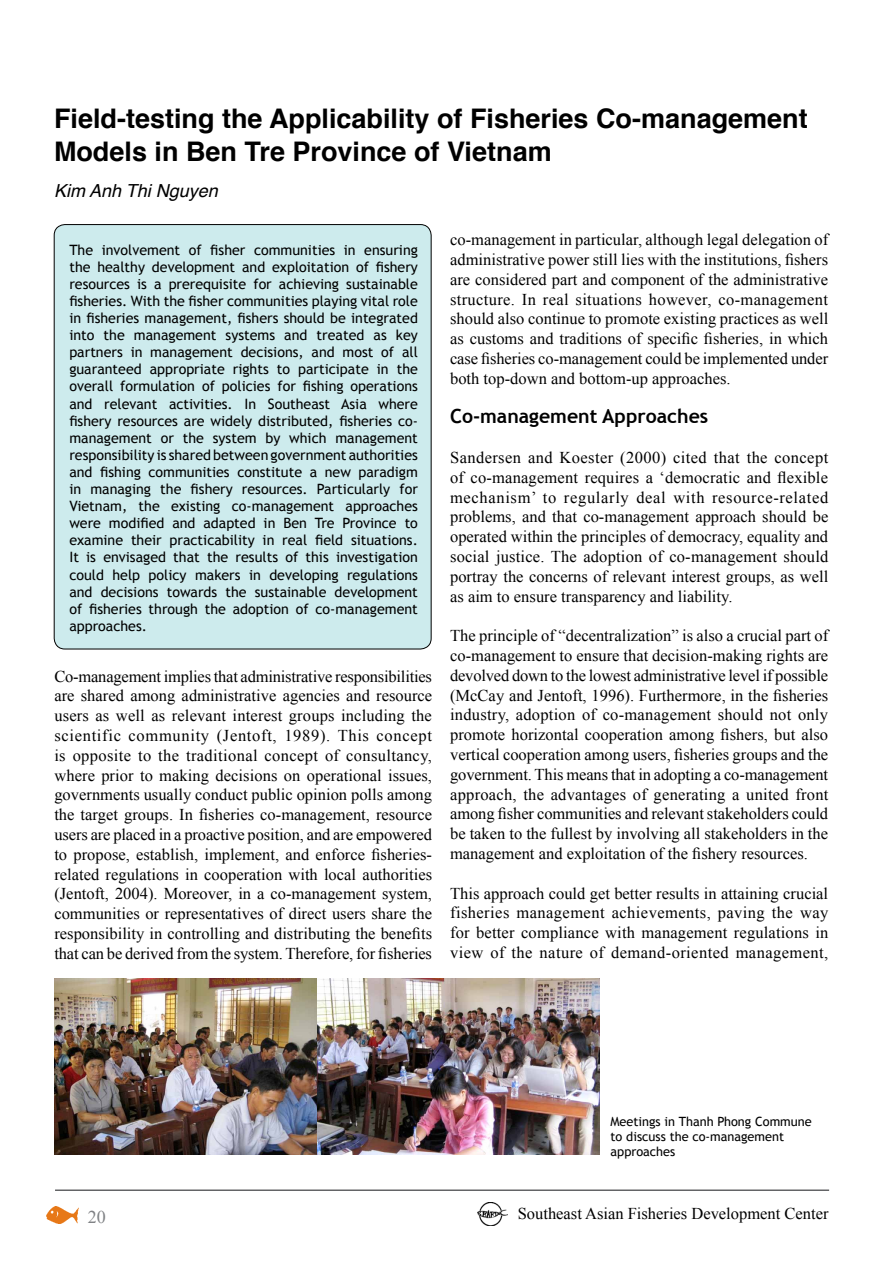
<style>
.page{position:relative;width:893px;height:1263px;background:#fff}
.page>*{position:absolute;margin:0;border:0;box-sizing:border-box;transform-origin:0 0}
.t1{font:700 27px/32.4px "Helvetica";color:#000}
.t2{font:700 19.5px "Trebuchet MS";color:#000}
.t3{font:italic 18px "Helvetica";color:#000}
.t4{font:18px "Times New Roman";color:#808285}
.t5{font:16.5px/19.8px "Times New Roman";color:#000;text-align:justify}
.t6{font:14.25px/17.1px "Trebuchet MS";color:#000;text-align:justify}
.t7{font:12.75px/15.3px "Trebuchet MS";color:#000}
</style>
<div class="page">
<img style="left:47px;top:1207px;width:32px;height:16px">
<img style="left:477px;top:1203px;width:31px;height:22px">
<hr style="left:55px;top:1189px;width:774px;height:2px;background:#636466">
<div style="left:54px;top:225px;width:377px;height:424px;background:#cdebed;border-radius:11px"></div>
<img style="left:54px;top:979px;width:546px;height:176px">
<h1 class="t1" style="left:54px;top:103px;width:755px">Field-testing the Applicability of Fisheries Co-management<br>Models in Ben Tre Province of Vietnam</h1>
<p class="t3" style="left:54px;top:176px;width:165px">Kim Anh Thi Nguyen</p>
<p class="t6" style="left:69px;top:241px;width:350px">The involvement of fisher communities in ensuring the healthy development and exploitation of fishery resources is a prerequisite for achieving sustainable fisheries. With the fisher communities playing vital role in fisheries management, fishers should be integrated into the management systems and treated as key partners in management decisions, and most of all guaranteed appropriate rights to participate in the overall formulation of policies for fishing operations and relevant activities. In Southeast Asia where fishery resources are widely distributed, fisheries co&shy;management or the system by which management responsibility is shared between government authorities and fishing communities constitute a new paradigm in managing the fishery resources. Particularly for Vietnam, the existing co-management approaches were modified and adapted in Ben Tre Province to examine their practicability in real field situations.<br>It is envisaged that the results of this investigation could help policy makers in developing regulations and decisions towards the sustainable development of fisheries through the adoption of co-management approaches.</p>
<p class="t5" style="left:54px;top:666px;width:379px">Co-management implies that administrative responsibilities are shared among administrative agencies and resource users as well as relevant interest groups including the scientific community (Jentoft, 1989). This concept is opposite to the traditional concept of consultancy, where prior to making decisions on operational issues, governments usually conduct public opinion polls among the target groups. In fisheries co-management, resource users are placed in a proactive position, and are empowered to propose, establish, implement, and enforce fisheries&shy;related regulations in cooperation with local authorities (Jentoft, 2004). Moreover, in a co-management system, communities or representatives of direct users share the responsibility in controlling and distributing the benefits that can be derived from the system. Therefore, for fisheries</p>
<p class="t5" style="left:450px;top:229px;width:380px">co-management in particular, although legal delegation of administrative power still lies with the institutions, fishers are considered part and component of the administrative structure. In real situations however, co-management should also continue to promote existing practices as well as customs and traditions of specific fisheries, in which case fisheries co-management could be implemented under both top-down and bottom-up approaches.</p>
<p class="t2" style="left:450px;top:404px;width:260px">Co-management Approaches</p>
<p class="t5" style="left:450px;top:447px;width:380px">Sandersen and Koester (2000) cited that the concept of co-management requires a ‘democratic and flexible mechanism’ to regularly deal with resource-related problems, and that co-management approach should be operated within the principles of democracy, equality and social justice. The adoption of co-management should portray the concerns of relevant interest groups, as well as aim to ensure transparency and liability.</p>
<p class="t5" style="left:450px;top:625px;width:380px">The principle of “decentralization” is also a crucial part of co-management to ensure that decision-making rights are devolved down to the lowest administrative level if possible (McCay and Jentoft, 1996). Furthermore, in the fisheries industry, adoption of co-management should not only promote horizontal cooperation among fishers, but also vertical cooperation among users, fisheries groups and the government. This means that in adopting a co-management approach, the advantages of generating a united front among fisher communities and relevant stakeholders could be taken to the fullest by involving all stakeholders in the management and exploitation of the fishery resources.</p>
<p class="t5" style="left:450px;top:883px;width:380px">This approach could get better results in attaining crucial fisheries management achievements, paving the way for better compliance with management regulations in view of the nature of demand-oriented management,</p>
<p class="t7" style="left:611px;top:1113px;width:203px">Meetings in Thanh Phong Commune to discuss the co-management approaches</p>
<p class="t4" style="left:88px;top:1204px;width:20px">20</p>
<p class="t5" style="left:518px;top:1203px;width:312px">Southeast Asian Fisheries Development Center</p>
</div>
